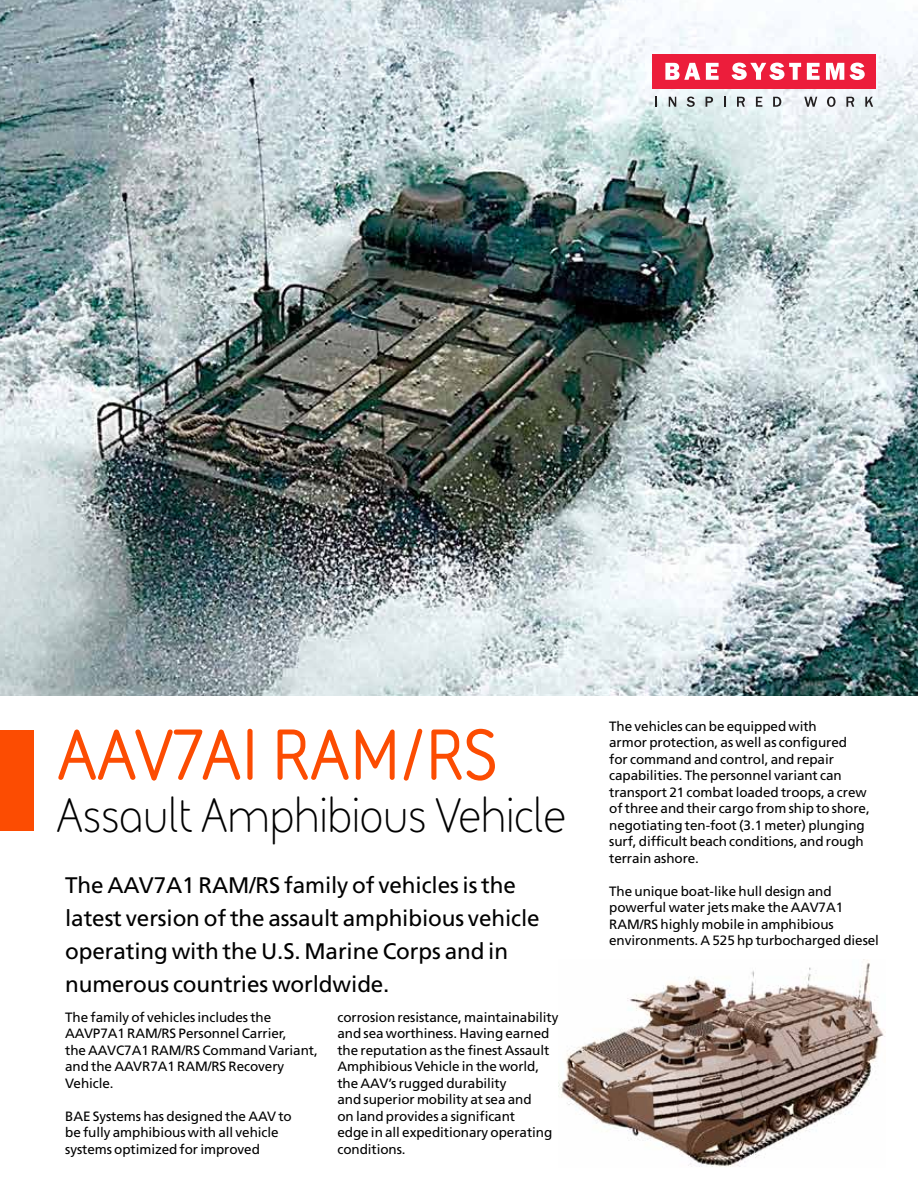
<style>
.page{position:relative;width:918px;height:1188px;background:#fff}
.page>*{position:absolute;margin:0;border:0;box-sizing:border-box;transform-origin:0 0}
.t1{font:700 73.5px "BAE Systems";letter-spacing:-.04em;color:#fc4c02}
.t2{font:49.5px "BAE Systems";letter-spacing:-.02em;color:#000}
.t3{font:22.5px/33px "Frutiger LT Std";letter-spacing:-.005em;color:#000}
.t4{font:13.5px/16.5px "Frutiger LT Std";letter-spacing:-.005em;color:#000}
</style>
<div class="page">
<img style="left:558px;top:959px;width:327px;height:208px">
<img style="left:0;top:0;width:918px;height:695px">
<div style="left:0;top:730px;width:33px;height:101px;background:#fc4c02"></div>
<div style="left:653px;top:54px;width:223px;height:35px;background:#ec1d3b"></div>
<svg style="left:850px;top:63px;width:15px;height:17px"></svg>
<svg style="left:826px;top:63px;width:18px;height:17px"></svg>
<svg style="left:807px;top:63px;width:13px;height:17px"></svg>
<svg style="left:732px;top:63px;width:69px;height:17px"></svg>
<svg style="left:706px;top:63px;width:13px;height:17px"></svg>
<svg style="left:665px;top:63px;width:35px;height:17px"></svg>
<svg style="left:655px;top:97px;width:2px;height:10px"></svg>
<svg style="left:669px;top:97px;width:7px;height:10px"></svg>
<svg style="left:687px;top:97px;width:8px;height:10px"></svg>
<svg style="left:706px;top:97px;width:7px;height:10px"></svg>
<svg style="left:724px;top:97px;width:2px;height:10px"></svg>
<svg style="left:737px;top:97px;width:8px;height:10px"></svg>
<svg style="left:756px;top:97px;width:6px;height:10px"></svg>
<svg style="left:773px;top:97px;width:8px;height:10px"></svg>
<svg style="left:804px;top:97px;width:13px;height:10px"></svg>
<svg style="left:827px;top:97px;width:9px;height:10px"></svg>
<svg style="left:846px;top:97px;width:8px;height:10px"></svg>
<svg style="left:865px;top:97px;width:8px;height:10px"></svg>
<h1 class="t1" style="left:56px;top:705px;width:445px">AAV7A1 RAM/RS</h1>
<h2 class="t2" style="left:56px;top:783px;width:512px">Assault Amphibious Vehicle</h2>
<h3 class="t3" style="left:65px;top:869px;width:476px">The AAV7A1 RAM/RS family of vehicles is the latest version of the assault amphibious vehicle operating with the U.S. Marine Corps and in numerous countries worldwide.</h3>
<p class="t4" style="left:65px;top:1009px;width:254px">The family of vehicles includes the<br>AAVP7A1 RAM/RS Personnel Carrier,<br>the AAVC7A1 RAM/RS Command Variant, and the AAVR7A1 RAM/RS Recovery<br>Vehicle.</p>
<p class="t4" style="left:65px;top:1108px;width:228px">BAE Systems has designed the AAV to be fully amphibious with all vehicle systems optimized for improved</p>
<p class="t4" style="left:337px;top:1009px;width:223px">corrosion resistance, maintainability and sea worthiness. Having earned the reputation as the finest Assault<br>Amphibious Vehicle in the world, the AAV’s rugged durability<br>and superior mobility at sea and<br>on land provides a significant<br>edge in all expeditionary operating conditions.</p>
<p class="t4" style="left:609px;top:718px;width:262px">The vehicles can be equipped with<br>armor protection, as well as configured<br>for command and control, and repair capabilities. The personnel variant can transport 21 combat loaded troops, a crew of three and their cargo from ship to shore, negotiating ten-foot (3.1 meter) plunging surf, difficult beach conditions, and rough terrain ashore.</p>
<p class="t4" style="left:609px;top:883px;width:271px">The unique boat-like hull design and powerful water jets make the AAV7A1<br>RAM/RS highly mobile in amphibious environments. A 525 hp turbocharged diesel</p>
</div>
